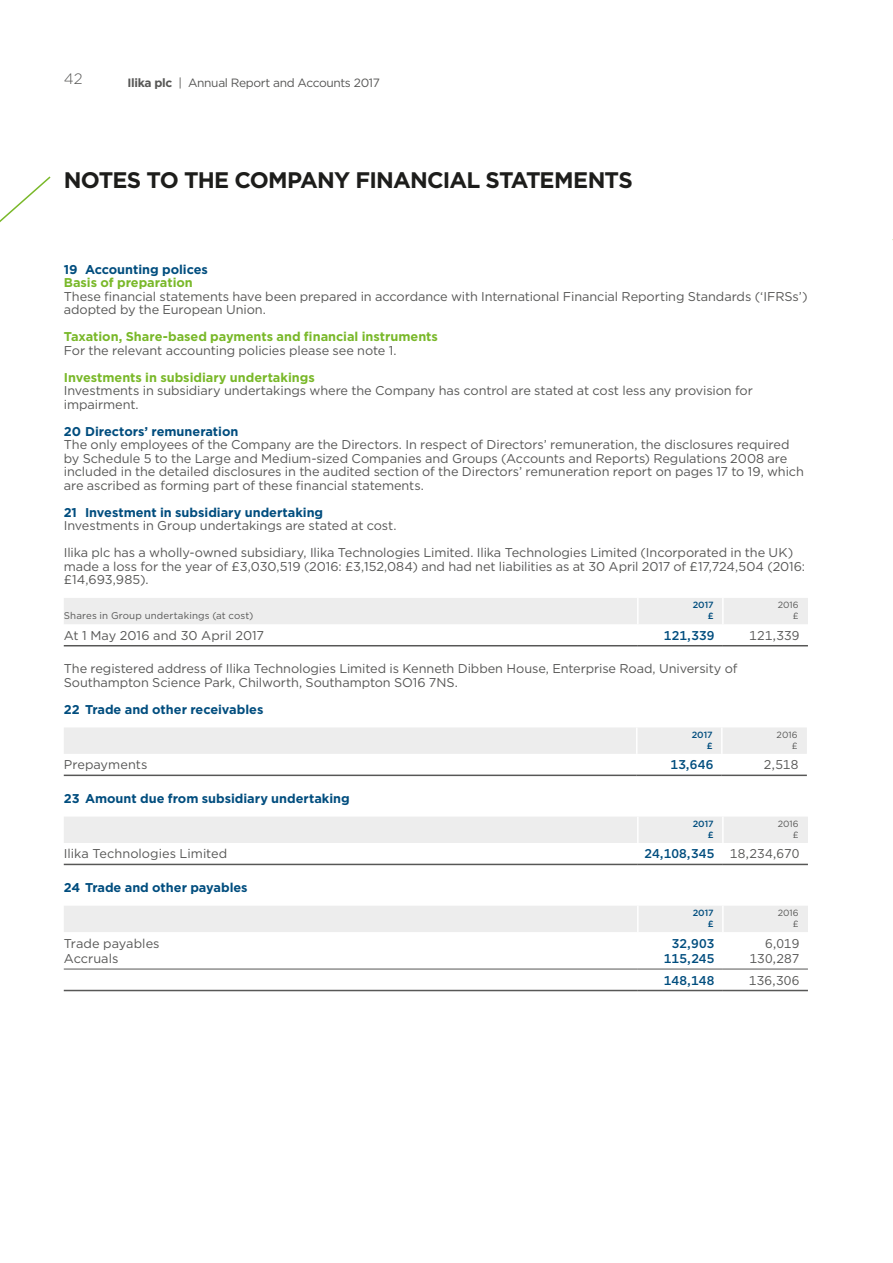
<style>
.page{position:relative;width:893px;height:1263px;background:#fff}
.page>*{position:absolute;margin:0;border:0;box-sizing:border-box;transform-origin:0 0}
.MainheadLevel1{font:700 22.5px "Gotham";letter-spacing:-.035em;color:#1d1d1b}
.t1{font:300 15px "Gotham";color:#575756}
.BodyText{font:12.75px/13.5px "Gotham";letter-spacing:-.005em;color:#575756}
.SubheadLevel1{font:700 12.75px "Gotham";color:#004d7e}
.SubheadLevel2{font:700 12.75px "Gotham";color:#79b829}
.TableText{font:12.75px "Gotham";letter-spacing:.005em;color:#575756}
.TableTextFiguresOpen{font:500 12.75px "Gotham";letter-spacing:.015em;color:#004d7e}
.TableTextFiguresOpen-2{font:12.75px "Gotham";letter-spacing:.01em;color:#575756}
.t2{font:12px "Gotham";letter-spacing:-.03em;color:#575756}
.TableHeadText{font:9.75px "Gotham";letter-spacing:.015em;color:#575756}
.TableHeadFigures{font:500 9px "Gotham";color:#004d7e}
.TableHeadFigures-2{font:9px "Gotham";color:#575756}
.s1{font-weight:700}
</style>
<div class="page">
<svg style="left:0;top:176px;width:51px;height:47px"></svg>
<div style="left:64px;top:598px;width:744px;height:26px;background:#ededed"></div>
<hr style="left:722px;top:598px;width:2px;height:26px;background:#fff">
<hr style="left:64px;top:645px;width:574px;height:1px;background:#575756">
<hr style="left:638px;top:645px;width:85px;height:1px;background:#575756">
<hr style="left:723px;top:645px;width:85px;height:1px;background:#575756">
<hr style="left:637px;top:598px;width:2px;height:26px;background:#fff">
<hr style="left:64px;top:774px;width:573px;height:2px;background:#575756">
<hr style="left:637px;top:774px;width:85px;height:2px;background:#575756">
<hr style="left:722px;top:774px;width:85px;height:2px;background:#575756">
<div style="left:64px;top:728px;width:743px;height:26px;background:#ededed"></div>
<div style="left:64px;top:817px;width:744px;height:26px;background:#ededed"></div>
<hr style="left:722px;top:816px;width:2px;height:27px;background:#fff">
<hr style="left:637px;top:816px;width:2px;height:27px;background:#fff">
<hr style="left:64px;top:864px;width:574px;height:1px;background:#575756">
<hr style="left:638px;top:864px;width:85px;height:1px;background:#575756">
<hr style="left:723px;top:864px;width:85px;height:1px;background:#575756">
<div style="left:64px;top:906px;width:744px;height:26px;background:#ededed"></div>
<hr style="left:722px;top:906px;width:2px;height:26px;background:#fff">
<hr style="left:64px;top:969px;width:574px;height:1px;background:#575756">
<hr style="left:638px;top:969px;width:85px;height:1px;background:#575756">
<hr style="left:723px;top:969px;width:85px;height:1px;background:#575756">
<hr style="left:64px;top:990px;width:574px;height:1px;background:#575756">
<hr style="left:638px;top:990px;width:85px;height:1px;background:#575756">
<hr style="left:723px;top:990px;width:85px;height:1px;background:#575756">
<hr style="left:637px;top:906px;width:2px;height:26px;background:#fff">
<p class="t1" style="left:64px;top:69px;width:20px">42</p>
<p class="t2" style="left:128px;top:75px;width:254px"><span class="s1">Ilika plc</span> | Annual Report and Accounts 2017</p>
<h1 class="MainheadLevel1" style="left:64px;top:165px;width:571px">NOTES TO THE COMPANY FINANCIAL STATEMENTS</h1>
<p class="SubheadLevel1" style="left:64px;top:261px;width:146px">19 Accounting polices</p>
<p class="SubheadLevel2" style="left:64px;top:274px;width:131px">Basis of preparation</p>
<p class="BodyText" style="left:64px;top:289px;width:745px">These financial statements have been prepared in accordance with International Financial Reporting Standards (‘IFRSs’) adopted by the European Union.</p>
<p class="SubheadLevel2" style="left:64px;top:328px;width:376px">Taxation, Share-based payments and financial instruments</p>
<p class="BodyText" style="left:64px;top:343px;width:334px">For the relevant accounting policies please see note 1.</p>
<p class="SubheadLevel2" style="left:64px;top:369px;width:252px">Investments in subsidiary undertakings</p>
<p class="BodyText" style="left:64px;top:384px;width:691px">Investments in subsidiary undertakings where the Company has control are stated at cost less any provision for impairment.</p>
<p class="SubheadLevel1" style="left:64px;top:423px;width:176px">20 Directors’ remuneration</p>
<p class="BodyText" style="left:64px;top:438px;width:742px">The only employees of the Company are the Directors. In respect of Directors’ remuneration, the disclosures required by Schedule 5 to the Large and Medium-sized Companies and Groups (Accounts and Reports) Regulations 2008 are included in the detailed disclosures in the audited section of the Directors’ remuneration report on pages 17 to 19, which are ascribed as forming part of these financial statements.</p>
<p class="SubheadLevel1" style="left:64px;top:504px;width:261px">21 Investment in subsidiary undertaking</p>
<p class="BodyText" style="left:64px;top:519px;width:334px">Investments in Group undertakings are stated at cost.</p>
<p class="BodyText" style="left:64px;top:546px;width:743px">Ilika plc has a wholly-owned subsidiary, Ilika Technologies Limited. Ilika Technologies Limited (Incorporated in the UK) made a loss for the year of £3,030,519 (2016: £3,152,084) and had net liabilities as at 30 April 2017 of £17,724,504 (2016: £14,693,985).</p>
<p class="TableHeadText" style="left:64px;top:609px;width:191px">Shares in Group undertakings (at cost)</p>
<p class="TableHeadFigures" style="left:693px;top:599px;width:22px">2017</p>
<p class="TableHeadFigures" style="left:708px;top:610px;width:7px">£</p>
<p class="TableHeadFigures-2" style="left:778px;top:599px;width:23px">2016</p>
<p class="TableHeadFigures-2" style="left:793px;top:610px;width:7px">£</p>
<p class="TableText" style="left:64px;top:627px;width:202px">At 1 May 2016 and 30 April 2017</p>
<p class="TableTextFiguresOpen" style="left:664px;top:627px;width:52px">121,339</p>
<p class="TableTextFiguresOpen-2" style="left:749px;top:627px;width:52px">121,339</p>
<p class="BodyText" style="left:64px;top:662px;width:675px">The registered address of Ilika Technologies Limited is Kenneth Dibben House, Enterprise Road, University of<br>Southampton Science Park, Chilworth, Southampton SO16 7NS.</p>
<p class="SubheadLevel1" style="left:64px;top:701px;width:201px">22 Trade and other receivables</p>
<p class="TableHeadFigures" style="left:692px;top:729px;width:22px">2017</p>
<p class="TableHeadFigures" style="left:707px;top:739px;width:7px">£</p>
<p class="TableHeadFigures-2" style="left:777px;top:729px;width:23px">2016</p>
<p class="TableHeadFigures-2" style="left:792px;top:740px;width:7px">£</p>
<p class="TableText" style="left:64px;top:757px;width:85px">Prepayments</p>
<p class="TableTextFiguresOpen" style="left:670px;top:756px;width:44px">13,646</p>
<p class="TableTextFiguresOpen-2" style="left:764px;top:757px;width:36px">2,518</p>
<p class="SubheadLevel1" style="left:64px;top:790px;width:287px">23 Amount due from subsidiary undertaking</p>
<p class="TableHeadFigures" style="left:693px;top:818px;width:22px">2017</p>
<p class="TableHeadFigures" style="left:708px;top:828px;width:7px">£</p>
<p class="TableHeadFigures-2" style="left:778px;top:818px;width:23px">2016</p>
<p class="TableHeadFigures-2" style="left:793px;top:829px;width:7px">£</p>
<p class="TableText" style="left:64px;top:846px;width:165px">Ilika Technologies Limited</p>
<p class="TableTextFiguresOpen" style="left:644px;top:846px;width:71px">24,108,345</p>
<p class="TableTextFiguresOpen-2" style="left:730px;top:846px;width:71px">18,234,670</p>
<p class="SubheadLevel1" style="left:64px;top:879px;width:185px">24 Trade and other payables</p>
<p class="TableHeadFigures" style="left:693px;top:907px;width:22px">2017</p>
<p class="TableHeadFigures" style="left:708px;top:918px;width:7px">£</p>
<p class="TableHeadFigures-2" style="left:778px;top:907px;width:23px">2016</p>
<p class="TableHeadFigures-2" style="left:793px;top:918px;width:7px">£</p>
<p class="TableText" style="left:64px;top:935px;width:97px">Trade payables</p>
<p class="TableTextFiguresOpen" style="left:672px;top:935px;width:44px">32,903</p>
<p class="TableTextFiguresOpen-2" style="left:765px;top:935px;width:36px">6,019</p>
<p class="TableText" style="left:64px;top:950px;width:56px">Accruals</p>
<p class="TableTextFiguresOpen" style="left:664px;top:950px;width:52px">115,245</p>
<p class="TableTextFiguresOpen-2" style="left:749px;top:950px;width:52px">130,287</p>
<p class="TableTextFiguresOpen" style="left:664px;top:972px;width:52px">148,148</p>
<p class="TableTextFiguresOpen-2" style="left:749px;top:972px;width:52px">136,306</p>
</div>
